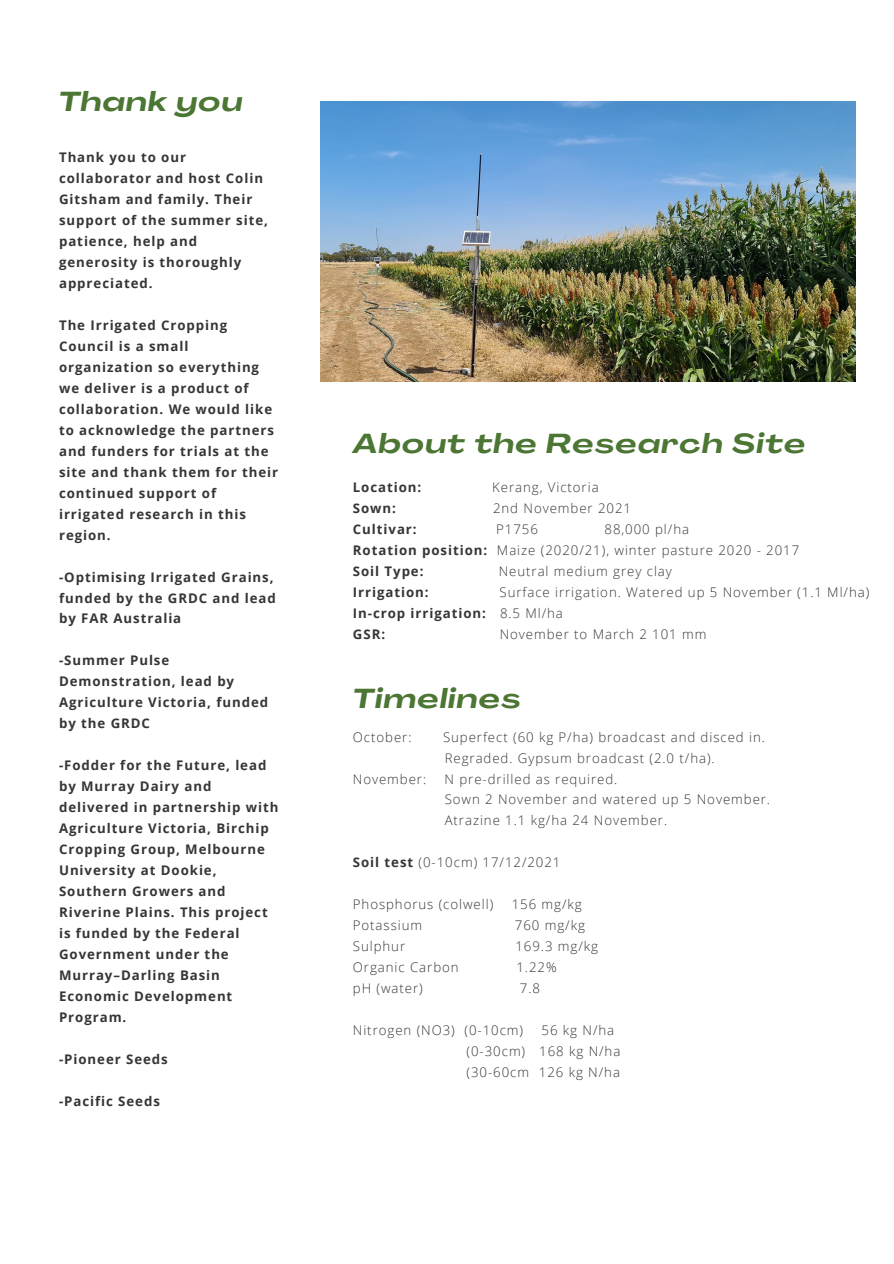
<style>
.page{position:relative;width:894px;height:1264px;background:#fff}
.page>*{position:absolute;margin:0;border:0;box-sizing:border-box;transform-origin:0 0}
.t1{font:italic 700 27px "Agrandir Grand";letter-spacing:.05em;color:#4c7634}
.t2{font:700 13.2px/21px "Open Sans";letter-spacing:.07em;color:#363636}
.t3{font:300 13.2px/21px "Open Sans";letter-spacing:.07em;color:#363636}
.s1{font-weight:700}
</style>
<div class="page">
<img style="left:320px;top:102px;width:535px;height:279px">
<p class="t1" style="left:59px;top:91px;width:185px">Thank you</p>
<p class="t2" style="left:59px;top:146px;width:210px">Thank you to our collaborator and host Colin<br>Gitsham and family. Their support of the summer site, patience, help and generosity is thoroughly appreciated.</p>
<p class="t2" style="left:59px;top:314px;width:220px">The Irrigated Cropping<br>Council is a small organization so everything we deliver is a product of collaboration. We would like to acknowledge the partners and funders for trials at the site and thank them for their continued support of irrigated research in this region.</p>
<p class="t2" style="left:59px;top:566px;width:218px">-Optimising Irrigated Grains, funded by the GRDC and lead by FAR Australia</p>
<p class="t2" style="left:59px;top:650px;width:210px">-Summer Pulse<br>Demonstration, lead by<br>Agriculture Victoria, funded by the GRDC</p>
<p class="t2" style="left:59px;top:754px;width:221px">-Fodder for the Future, lead by Murray Dairy and delivered in partnership with<br>Agriculture Victoria, Birchip<br>Cropping Group, Melbourne<br>University at Dookie,<br>Southern Growers and<br>Riverine Plains. This project is funded by the Federal<br>Government under the<br>Murray–Darling Basin<br>Economic Development<br>Program.</p>
<p class="t2" style="left:59px;top:1048px;width:110px">-Pioneer Seeds</p>
<p class="t2" style="left:59px;top:1090px;width:102px">-Pacific Seeds</p>
<p class="t1" style="left:353px;top:432px;width:454px">About the Research Site</p>
<p class="t2" style="left:353px;top:476px;width:70px">Location:</p>
<p class="t3" style="left:492px;top:476px;width:108px">Kerang, Victoria</p>
<p class="t2" style="left:353px;top:497px;width:45px">Sown:</p>
<p class="t3" style="left:493px;top:497px;width:139px">2nd November 2021</p>
<p class="t2" style="left:353px;top:518px;width:65px">Cultivar:</p>
<p class="t3" style="left:496px;top:518px;width:43px">P1756</p>
<p class="t3" style="left:604px;top:518px;width:86px">88,000 pl/ha</p>
<p class="t3" style="left:353px;top:539px;width:448px"><span class="s1">Rotation position:</span> Maize (2020/21), winter pasture 2020 - 2017</p>
<p class="t2" style="left:353px;top:560px;width:72px">Soil Type:</p>
<p class="t3" style="left:498px;top:560px;width:175px">Neutral medium grey clay</p>
<p class="t2" style="left:353px;top:581px;width:77px">Irrigation:</p>
<p class="t3" style="left:353px;top:581px;width:517px;text-indent:147px">Surface irrigation. Watered up 5 November (1.1 Ml/ha)<br><span class="s1">In-crop irrigation:</span> 8.5 Ml/ha</p>
<p class="t2" style="left:353px;top:623px;width:34px">GSR:</p>
<p class="t3" style="left:499px;top:623px;width:208px">November to March 2 101 mm</p>
<p class="t1" style="left:353px;top:687px;width:169px">Timelines</p>
<p class="t3" style="left:353px;top:726px;width:60px">October:</p>
<p class="t3" style="left:443px;top:726px;width:323px">Superfect (60 kg P/ha) broadcast and disced in.</p>
<p class="t3" style="left:444px;top:747px;width:271px">Regraded. Gypsum broadcast (2.0 t/ha).</p>
<p class="t3" style="left:353px;top:767px;width:75px">November:</p>
<p class="t3" style="left:444px;top:767px;width:174px">N pre-drilled as required.</p>
<p class="t3" style="left:444px;top:788px;width:327px">Sown 2 November and watered up 5 November.</p>
<p class="t3" style="left:444px;top:809px;width:224px">Atrazine 1.1 kg/ha 24 November.</p>
<p class="t3" style="left:353px;top:851px;width:209px"><span class="s1">Soil test</span> (0-10cm) 17/12/2021</p>
<p class="t3" style="left:353px;top:893px;width:142px">Phosphorus (colwell)</p>
<p class="t3" style="left:511px;top:893px;width:72px">156 mg/kg</p>
<p class="t3" style="left:353px;top:914px;width:71px">Potassium</p>
<p class="t3" style="left:515px;top:914px;width:72px">760 mg/kg</p>
<p class="t3" style="left:353px;top:935px;width:54px">Sulphur</p>
<p class="t3" style="left:515px;top:935px;width:84px">169.3 mg/kg</p>
<p class="t3" style="left:353px;top:956px;width:107px">Organic Carbon</p>
<p class="t3" style="left:516px;top:956px;width:42px">1.22%</p>
<p class="t3" style="left:353px;top:977px;width:71px">pH (water)</p>
<p class="t3" style="left:520px;top:977px;width:22px">7.8</p>
<p class="t3" style="left:353px;top:1019px;width:172px">Nitrogen (NO3) (0-10cm)</p>
<p class="t3" style="left:541px;top:1019px;width:74px">56 kg N/ha</p>
<p class="t3" style="left:466px;top:1040px;width:155px">(0-30cm) 168 kg N/ha</p>
<p class="t3" style="left:466px;top:1061px;width:155px">(30-60cm 126 kg N/ha</p>
</div>
